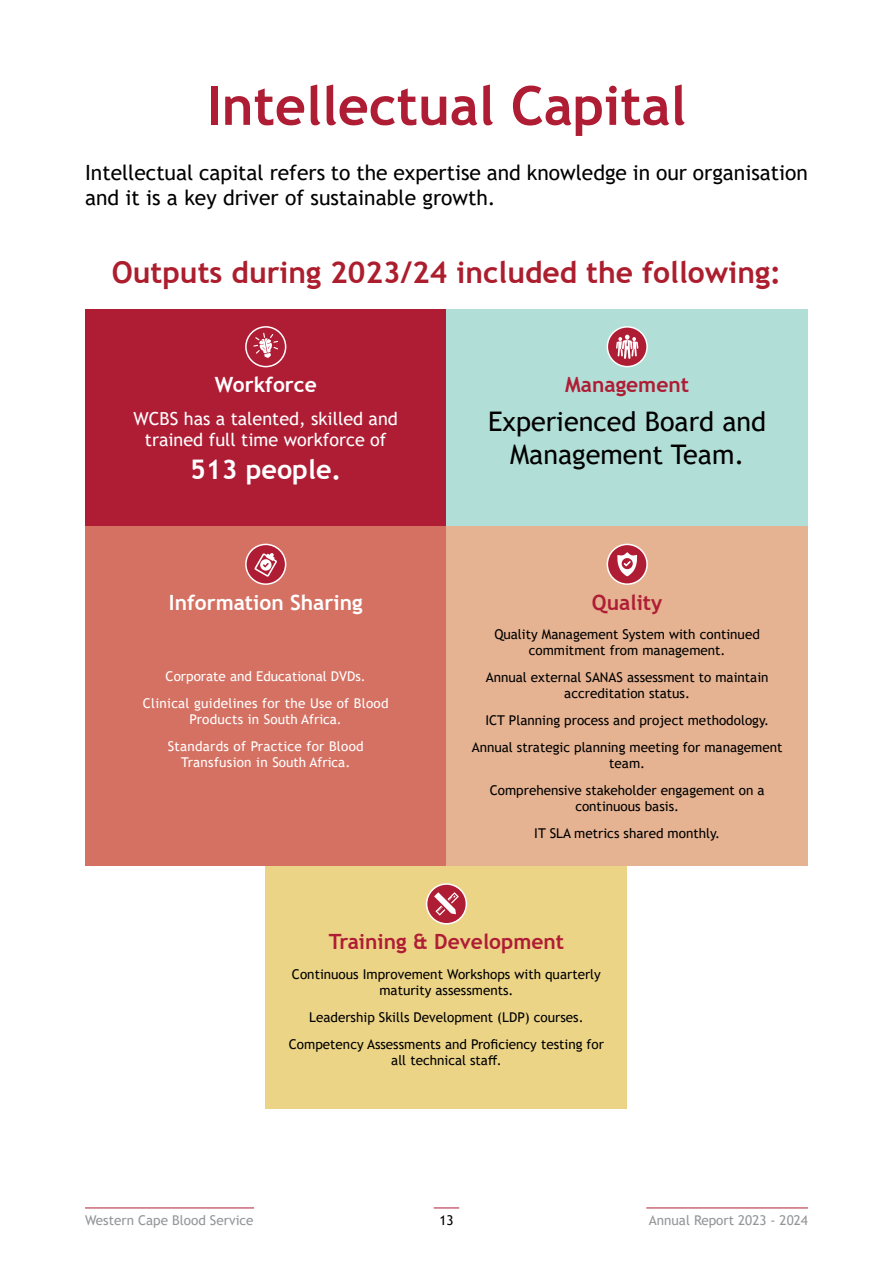
<style>
.page{position:relative;width:893px;height:1263px;background:#fff}
.page>*{position:absolute;margin:0;border:0;box-sizing:border-box;transform-origin:0 0}
.t1{font:700 54px "Trebuchet MS";color:#af1d35}
.t2{font:700 30px "Trebuchet MS";color:#ac1e2e}
.t3{font:27px/32.4px "Trebuchet MS";color:#000;text-align:center}
.t4{font:700 27px "Trebuchet MS";color:#fff}
.t5{font:21px/25.2px "Trebuchet MS";color:#000}
.t6{font:700 21px "Trebuchet MS";color:#af1d35}
.t7{font:700 21px "Trebuchet MS";color:#fff}
.t8{font:18px/21.6px "Trebuchet MS";color:#fff;text-align:center}
.t9{font:13.5px/26.8px "Trebuchet MS";color:#000;text-align:center}
.t10{font:13.5px/26.8px "Trebuchet MS";letter-spacing:.02em;color:#fff;text-align:center}
.t11{font:13.5px "Trebuchet MS";color:#939598}
</style>
<div class="page">
<div style="left:85px;top:309px;width:361px;height:217px;background:#af1d35"></div>
<div style="left:446px;top:309px;width:362px;height:217px;background:#b1ded6"></div>
<div style="left:266px;top:866px;width:361px;height:242px;background:#ecd487"></div>
<div style="left:85px;top:526px;width:361px;height:340px;background:#d57162"></div>
<div style="left:446px;top:526px;width:362px;height:340px;background:#e5b392"></div>
<svg style="left:246px;top:327px;width:40px;height:40px"></svg>
<div style="left:245px;top:326px;width:41px;height:41px;border:2px solid #fff;border-radius:50%"></div>
<div style="left:607px;top:327px;width:40px;height:40px;background:#af1d35;border-radius:50%"></div>
<div style="left:607px;top:326px;width:41px;height:41px;border:2px solid #fff;border-radius:50%"></div>
<div style="left:427px;top:884px;width:39px;height:40px;background:#af1d35;border-radius:50%"></div>
<div style="left:426px;top:883px;width:41px;height:41px;border:2px solid #fff;border-radius:50%"></div>
<div style="left:246px;top:544px;width:40px;height:40px;background:#af1d35;border-radius:50%"></div>
<div style="left:245px;top:544px;width:41px;height:41px;border:2px solid #fff;border-radius:50%"></div>
<div style="left:607px;top:544px;width:40px;height:40px;background:#af1d35;border-radius:50%"></div>
<div style="left:607px;top:544px;width:41px;height:41px;border:2px solid #fff;border-radius:50%"></div>
<svg style="left:253px;top:333px;width:25px;height:25px"></svg>
<svg style="left:616px;top:335px;width:22px;height:24px"></svg>
<svg style="left:254px;top:553px;width:23px;height:24px"></svg>
<svg style="left:617px;top:552px;width:20px;height:24px"></svg>
<svg style="left:434px;top:892px;width:25px;height:24px"></svg>
<svg style="left:434px;top:1208px;width:25px;height:1px"></svg>
<hr style="left:646px;top:1208px;width:162px;height:1px;background:#af1d35">
<hr style="left:85px;top:1208px;width:169px;height:1px;background:#af1d35">
<h1 class="t1" style="left:207px;top:72px;width:481px">Intellectual Capital</h1>
<h3 class="t5" style="left:85px;top:160px;width:724px">Intellectual capital refers to the expertise and knowledge in our organisation and it is a key driver of sustainable growth.</h3>
<h2 class="t2" style="left:112px;top:253px;width:671px">Outputs during 2023/24 included the following:</h2>
<h3 class="t7" style="left:215px;top:372px;width:103px">Workforce</h3>
<h3 class="t6" style="left:565px;top:372px;width:125px">Management</h3>
<h3 class="t8" style="left:133px;top:407px;width:266px">WCBS has a talented, skilled and trained full time workforce of</h3>
<h3 class="t4" style="left:190px;top:452px;width:153px">513 people.</h3>
<h3 class="t3" style="left:488px;top:405px;width:280px">Experienced Board and<br>Management Team.</h3>
<h3 class="t7" style="left:169px;top:589px;width:195px">Information Sharing</h3>
<h3 class="t6" style="left:592px;top:589px;width:72px">Quality</h3>
<p class="t10" style="left:143px;top:662px;width:247px">Corporate and Educational DVDs.<br>Clinical guidelines for the Use of Blood</p>
<p class="t10" style="left:168px;top:705px;width:198px">Products in South Africa.<br>Standards of Practice for Blood</p>
<p class="t10" style="left:181px;top:748px;width:171px">Transfusion in South Africa.</p>
<p class="t9" style="left:494px;top:626px;width:267px;line-height:16.2px">Quality Management System with continued commitment from management.</p>
<p class="t9" style="left:486px;top:669px;width:284px;line-height:16.2px">Annual external SANAS assessment to maintain accreditation status.</p>
<p class="t9" style="left:472px;top:707px;width:312px">ICT Planning process and project methodology.<br>Annual strategic planning meeting for management</p>
<p class="t9" style="left:490px;top:750px;width:276px">team.<br>Comprehensive stakeholder engagement on a</p>
<p class="t9" style="left:534px;top:793px;width:187px">continuous basis.<br>IT SLA metrics shared monthly.</p>
<h3 class="t6" style="left:329px;top:929px;width:237px">Training &amp; Development</h3>
<p class="t9" style="left:292px;top:966px;width:310px;line-height:16.2px">Continuous Improvement Workshops with quarterly maturity assessments.</p>
<p class="t9" style="left:289px;top:1003px;width:317px">Leadership Skills Development (LDP) courses.<br>Competency Assessments and Proficiency testing for</p>
<p class="t9" style="left:391px;top:1046px;width:112px">all technical staff.</p>
<p class="t11" style="left:85px;top:1211px;width:170px">Western Cape Blood Service</p>
<p class="t9" style="left:439px;top:1206px;width:16px">13</p>
<p class="t11" style="left:649px;top:1211px;width:161px">Annual Report 2023 - 2024</p>
</div>
